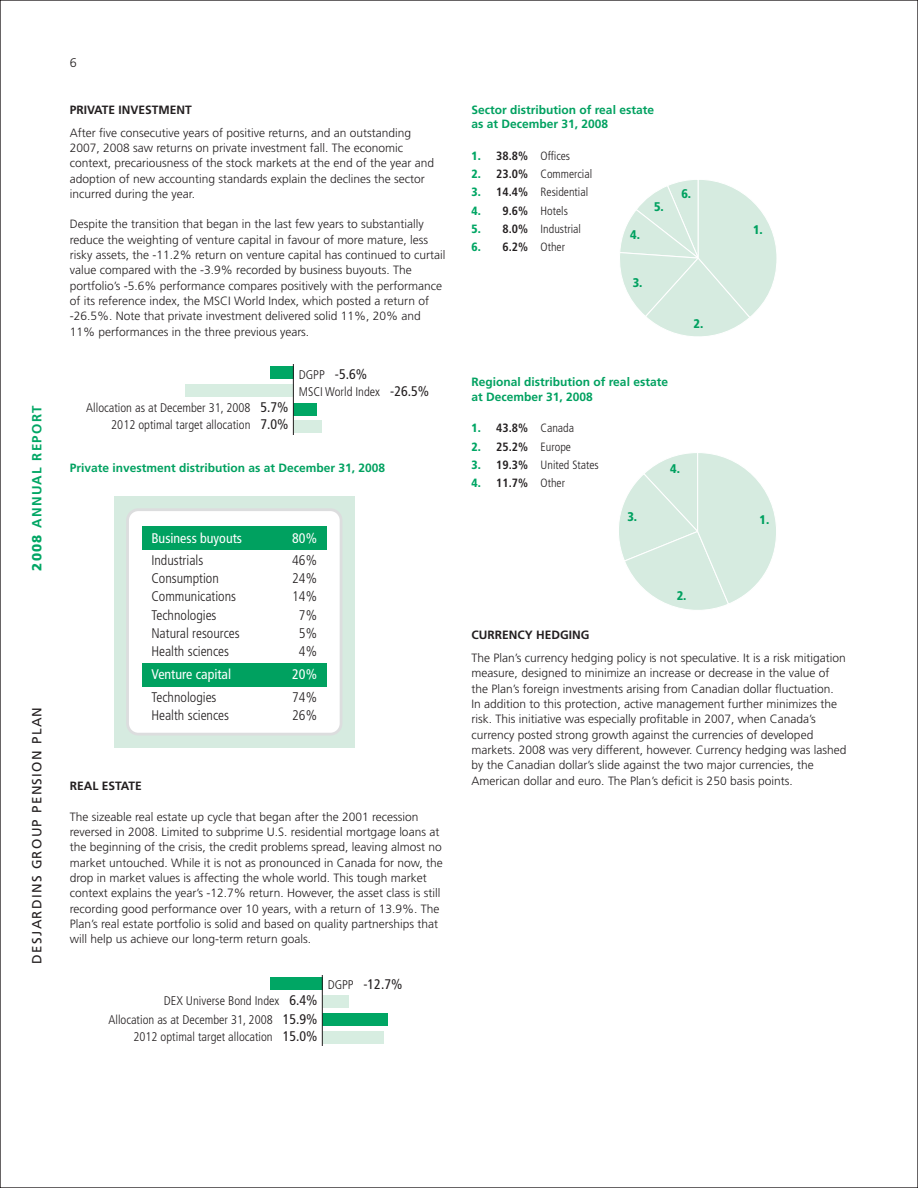
<style>
.page{position:relative;width:918px;height:1188px;background:#fff}
.page>*{position:absolute;margin:0;border:0;box-sizing:border-box;transform-origin:0 0}
.t1{font:300 condensed 13.95px "Frutiger";color:#231f20}
.t2{font:condensed 13.95px "Frutiger";color:#fff}
.t3{font:condensed 13.95px "Frutiger";color:#231f20}
.t4{font:13.2px "Frutiger";letter-spacing:.1em;color:#231f20}
.t5{font:700 13.2px "Frutiger";letter-spacing:.1em;color:#00a664}
.t6{font:300 condensed 12.6px/17.4px "Frutiger";color:#231f20;text-align:right}
.t7{font:900 condensed 12.6px "Frutiger";color:#00a160}
.t8{font:300 12.6px "Frutiger";color:#231f20}
.t9{font:300 12px/15.3px "Frutiger";color:#231f20}
.t10{font:700 12px/14.7px "Frutiger";color:#00a160}
.t11{font:300 condensed 12px "Frutiger";color:#231f20}
.t12{font:700 12px "Frutiger";color:#231f20}
.t13{font:700 condensed 12px "Frutiger";color:#231f20}
.s1{font-weight:900}
.s2{font-weight:400;font-size:13.95px}
.s3{font-weight:300;font-size:12.6px}
.s4{font-weight:900;color:#00a664}
.s5{font-weight:700}
.s6{font-weight:300}
</style>
<div class="page">
<svg style="left:620px;top:180px;width:157px;height:157px"></svg>
<svg style="left:619px;top:453px;width:157px;height:157px"></svg>
<div style="left:270px;top:366px;width:24px;height:13px;background:#00a664"></div>
<div style="left:185px;top:384px;width:109px;height:13px;background:#d7ede1"></div>
<div style="left:293px;top:403px;width:24px;height:12px;background:#00a664"></div>
<div style="left:293px;top:420px;width:29px;height:13px;background:#d7ede1"></div>
<hr style="left:293px;top:365px;width:1px;height:70px;background:#231f20">
<div style="left:114px;top:496px;width:241px;height:252px;background:#d6ebe0"></div>
<div style="left:128px;top:510px;width:213px;height:224px;background:#fff;border-radius:11px"></div>
<div style="left:126px;top:508px;width:216px;height:228px;border:3px solid #dcddde;border-radius:11px"></div>
<div style="left:142px;top:526px;width:184px;height:23px;background:#00a160"></div>
<div style="left:142px;top:663px;width:184px;height:23px;background:#00a160"></div>
<div style="left:270px;top:977px;width:52px;height:13px;background:#00a664"></div>
<div style="left:322px;top:996px;width:27px;height:12px;background:#d7ede1"></div>
<div style="left:322px;top:1013px;width:66px;height:13px;background:#00a664"></div>
<div style="left:322px;top:1031px;width:62px;height:13px;background:#d7ede1"></div>
<hr style="left:322px;top:975px;width:1px;height:71px;background:#231f20">
<p class="t5" style="left:31px;top:571px;width:167px;rotate:-90deg"><span class="s1">2008</span> ANNUAL REPORT</p>
<p class="t4" style="left:31px;top:964px;width:258px;rotate:-90deg">DESJARDINS GROUP PENSION PLAN</p>
<p class="t8" style="left:70px;top:57px;width:8px">6</p>
<p class="t12" style="left:70px;top:105px;width:124px">PRIVATE INVESTMENT</p>
<p class="t9" style="left:70px;top:126px;width:366px">After five consecutive years of positive returns, and an outstanding 2007, 2008 saw returns on private investment fall. The economic context, precariousness of the stock markets at the end of the year and adoption of new accounting standards explain the declines the sector incurred during the year.</p>
<p class="t9" style="left:70px;top:218px;width:377px">Despite the transition that began in the last few years to substantially reduce the weighting of venture capital in favour of more mature, less risky assets, the -11.2% return on venture capital has continued to curtail value compared with the -3.9% recorded by business buyouts. The portfolio’s -5.6% performance compares positively with the performance of its reference index, the MSCI World Index, which posted a return of -26.5%. Note that private investment delivered solid 11%, 20% and 11% performances in the three previous years.</p>
<p class="t6" style="left:86px;top:400px;width:204px">Allocation as at December 31, 2008 <span class="s2">5.7%<br></span>2012 optimal target allocation <span class="s2">7.0%</span></p>
<p class="t3" style="left:299px;top:366px;width:70px"><span class="s3">DGPP</span> -5.6%</p>
<p class="t6" style="left:299px;top:384px;width:132px">MSCI World Index <span class="s2">-26.5%</span></p>
<p class="t10" style="left:70px;top:462px;width:317px">Private investment distribution as at December 31, 2008</p>
<p class="t2" style="left:151px;top:530px;width:92px">Business buyouts</p>
<p class="t2" style="left:292px;top:530px;width:26px">80%</p>
<p class="t1" style="left:151px;top:554px;width:53px">Industrials</p>
<p class="t1" style="left:292px;top:554px;width:26px">46%</p>
<p class="t1" style="left:151px;top:573px;width:69px">Consumption</p>
<p class="t1" style="left:292px;top:573px;width:26px">24%</p>
<p class="t1" style="left:151px;top:591px;width:86px">Communications</p>
<p class="t1" style="left:292px;top:591px;width:26px">14%</p>
<p class="t1" style="left:151px;top:609px;width:67px">Technologies</p>
<p class="t1" style="left:299px;top:609px;width:20px">7%</p>
<p class="t1" style="left:151px;top:627px;width:90px">Natural resources</p>
<p class="t1" style="left:299px;top:627px;width:20px">5%</p>
<p class="t1" style="left:151px;top:645px;width:79px">Health sciences</p>
<p class="t1" style="left:299px;top:645px;width:20px">4%</p>
<p class="t2" style="left:151px;top:667px;width:81px">Venture capital</p>
<p class="t2" style="left:292px;top:667px;width:26px">20%</p>
<p class="t1" style="left:151px;top:691px;width:67px">Technologies</p>
<p class="t1" style="left:292px;top:691px;width:26px">74%</p>
<p class="t1" style="left:151px;top:709px;width:79px">Health sciences</p>
<p class="t1" style="left:292px;top:709px;width:26px">26%</p>
<p class="t12" style="left:70px;top:781px;width:74px">REAL ESTATE</p>
<p class="t9" style="left:70px;top:810px;width:375px">The sizeable real estate up cycle that began after the 2001 recession reversed in 2008. Limited to subprime U.S. residential mortgage loans at the beginning of the crisis, the credit problems spread, leaving almost no market untouched. While it is not as pronounced in Canada for now, the drop in market values is affecting the whole world. This tough market context explains the year’s -12.7% return. However, the asset class is still recording good performance over 10 years, with a return of 13.9%. The Plan’s real estate portfolio is solid and based on quality partnerships that will help us achieve our long-term return goals.</p>
<p class="t6" style="left:164px;top:993px;width:155px">DEX Universe Bond Index <span class="s2">6.4%</span></p>
<p class="t6" style="left:109px;top:1012px;width:211px">Allocation as at December 31, 2008 <span class="s2">15.9%<br></span>2012 optimal target allocation <span class="s2">15.0%</span></p>
<p class="t3" style="left:328px;top:976px;width:76px"><span class="s3">DGPP</span> -12.7%</p>
<p class="t10" style="left:472px;top:103px;width:184px">Sector distribution of real estate as at December 31, 2008</p>
<p class="t11" style="left:472px;top:151px;width:100px"><span class="s4">1.</span> <span class="s5">38.8%</span> Offices</p>
<p class="t11" style="left:472px;top:169px;width:122px"><span class="s4">2.</span> <span class="s5">23.0%</span> Commercial</p>
<p class="t11" style="left:472px;top:187px;width:118px"><span class="s4">3.</span> <span class="s5">14.4%</span> Residential</p>
<p class="t11" style="left:472px;top:205px;width:98px"><span class="s4">4.</span> <span class="s5">9.6%</span> Hotels</p>
<p class="t11" style="left:472px;top:223px;width:111px"><span class="s4">5.</span> <span class="s5">8.0%</span> Industrial</p>
<p class="t11" style="left:472px;top:242px;width:95px"><span class="s4">6.</span> <span class="s5">6.2%</span> Other</p>
<p class="t7" style="left:654px;top:201px;width:11px">5.</p>
<p class="t7" style="left:630px;top:229px;width:11px">4.</p>
<p class="t7" style="left:633px;top:277px;width:11px">3.</p>
<p class="t7" style="left:681px;top:188px;width:11px">6.</p>
<p class="t7" style="left:694px;top:319px;width:11px">2.</p>
<p class="t10" style="left:472px;top:376px;width:198px">Regional distribution of real estate at December 31, 2008</p>
<p class="t11" style="left:472px;top:423px;width:104px"><span class="s4">1.</span> <span class="s5">43.8%</span> Canada</p>
<p class="t11" style="left:472px;top:441px;width:101px"><span class="s4">2.</span> <span class="s5">25.2%</span> Europe</p>
<p class="t11" style="left:472px;top:460px;width:129px"><span class="s4">3.</span> <span class="s5">19.3%</span> United States</p>
<p class="t13" style="left:472px;top:478px;width:95px"><span class="s4">4.</span> 11.7% <span class="s6">Other</span></p>
<p class="t7" style="left:670px;top:464px;width:11px">4.</p>
<p class="t7" style="left:627px;top:511px;width:11px">3.</p>
<p class="t7" style="left:677px;top:591px;width:11px">2.</p>
<p class="t7" style="left:753px;top:224px;width:11px">1.</p>
<p class="t7" style="left:760px;top:514px;width:11px">1.</p>
<p class="t12" style="left:472px;top:630px;width:119px">CURRENCY HEDGING</p>
<p class="t9" style="left:472px;top:651px;width:376px">The Plan’s currency hedging policy is not speculative. It is a risk mitigation measure, designed to minimize an increase or decrease in the value of the Plan’s foreign investments arising from Canadian dollar fluctuation.<br>In addition to this protection, active management further minimizes the risk. This initiative was especially profitable in 2007, when Canada’s currency posted strong growth against the currencies of developed markets. 2008 was very different, however. Currency hedging was lashed by the Canadian dollar’s slide against the two major currencies, the American dollar and euro. The Plan’s deficit is 250 basis points.</p>
</div>
